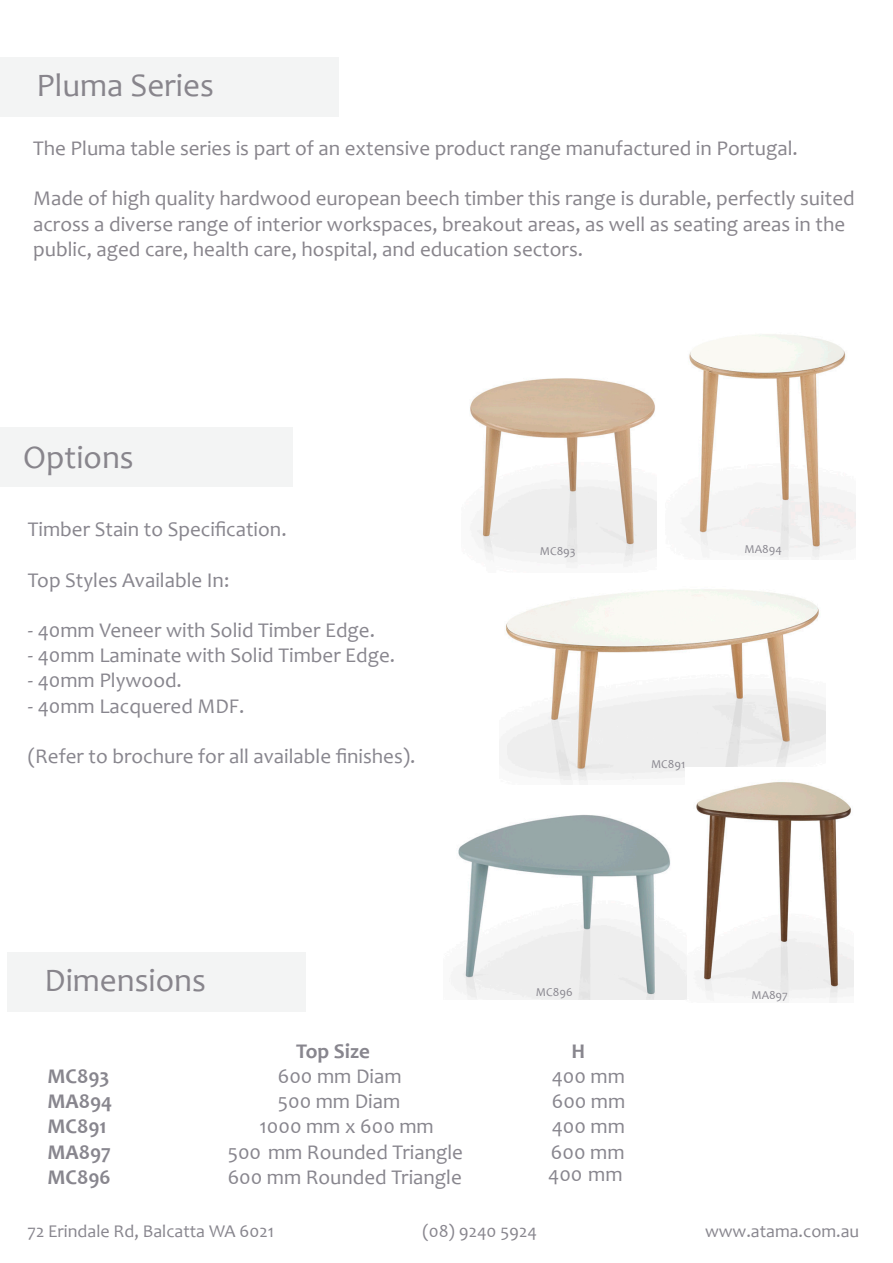
<style>
.page{position:relative;width:893px;height:1263px;background:#fff}
.page>*{position:absolute;margin:0;border:0;box-sizing:border-box;transform-origin:0 0}
.t1{font:33px "Candara";color:#88858c}
.t2{font:21px/25.2px "Candara";color:#88858c}
.t3{font:21px "Candara";color:#88868e}
.t4{font:700 21px "Candara";color:#88868e}
.t5{font:18px "Candara";color:#88868e}
.t6{font:12px "Candara";color:#88868e}
</style>
<div class="page">
<div style="left:0;top:428px;width:293px;height:59px;background:#f3f4f4"></div>
<div style="left:7px;top:952px;width:299px;height:59px;background:#f3f4f4"></div>
<div style="left:0;top:57px;width:339px;height:60px;background:#f3f4f4"></div>
<img style="left:470px;top:378px;width:187px;height:190px">
<img style="left:681px;top:334px;width:175px;height:225px">
<img style="left:499px;top:589px;width:327px;height:195px">
<img style="left:685px;top:768px;width:168px;height:234px">
<img style="left:449px;top:798px;width:237px;height:201px">
<p class="t1" style="left:37px;top:64px;width:179px">Pluma Series</p>
<p class="t2" style="left:33px;top:135px;width:766px">The Pluma table series is part of an extensive product range manufactured in Portugal.</p>
<p class="t2" style="left:33px;top:186px;width:823px">Made of high quality hardwood european beech timber this range is durable, perfectly suited across a diverse range of interior workspaces, breakout areas, as well as seating areas in the public, aged care, health care, hospital, and education sectors.</p>
<p class="t1" style="left:23px;top:436px;width:112px">Options</p>
<p class="t3" style="left:28px;top:516px;width:260px">Timber Stain to Specification.</p>
<p class="t3" style="left:28px;top:566px;width:203px">Top Styles Available In:</p>
<p class="t3" style="left:28px;top:617px;width:349px">- 40mm Veneer with Solid Timber Edge.</p>
<p class="t3" style="left:28px;top:642px;width:369px">- 40mm Laminate with Solid Timber Edge.</p>
<p class="t3" style="left:28px;top:667px;width:156px">- 40mm Plywood.</p>
<p class="t3" style="left:28px;top:692px;width:218px">- 40mm Lacquered MDF.</p>
<p class="t3" style="left:28px;top:743px;width:389px">(Refer to brochure for all available finishes).</p>
<p class="t1" style="left:44px;top:959px;width:163px">Dimensions</p>
<p class="t6" style="left:540px;top:544px;width:37px">MC893</p>
<p class="t6" style="left:744px;top:541px;width:39px">MA894</p>
<p class="t6" style="left:651px;top:756px;width:36px">MC891</p>
<p class="t6" style="left:536px;top:985px;width:38px">MC896</p>
<p class="t6" style="left:751px;top:988px;width:38px">MA897</p>
<p class="t4" style="left:296px;top:1038px;width:75px">Top Size</p>
<p class="t4" style="left:571px;top:1038px;width:15px">H</p>
<p class="t4" style="left:47px;top:1063px;width:63px">MC893</p>
<p class="t3" style="left:278px;top:1063px;width:125px">600 mm Diam</p>
<p class="t3" style="left:552px;top:1063px;width:75px">400 mm</p>
<p class="t4" style="left:47px;top:1088px;width:66px">MA894</p>
<p class="t3" style="left:278px;top:1088px;width:124px">500 mm Diam</p>
<p class="t3" style="left:552px;top:1088px;width:75px">600 mm</p>
<p class="t4" style="left:47px;top:1113px;width:61px">MC891</p>
<p class="t3" style="left:260px;top:1113px;width:176px">1000 mm x 600 mm</p>
<p class="t3" style="left:552px;top:1113px;width:75px">400 mm</p>
<p class="t4" style="left:47px;top:1139px;width:65px">MA897</p>
<p class="t3" style="left:228px;top:1139px;width:237px">500 mm Rounded Triangle</p>
<p class="t3" style="left:551px;top:1139px;width:75px">600 mm</p>
<p class="t4" style="left:47px;top:1164px;width:65px">MC896</p>
<p class="t3" style="left:228px;top:1164px;width:236px">600 mm Rounded Triangle</p>
<p class="t5" style="left:27px;top:1220px;width:248px">72 Erindale Rd, Balcatta WA 6021</p>
<p class="t5" style="left:422px;top:1220px;width:116px">(08) 9240 5924</p>
<p class="t5" style="left:705px;top:1220px;width:156px">www.atama.com.au</p>
</div>
